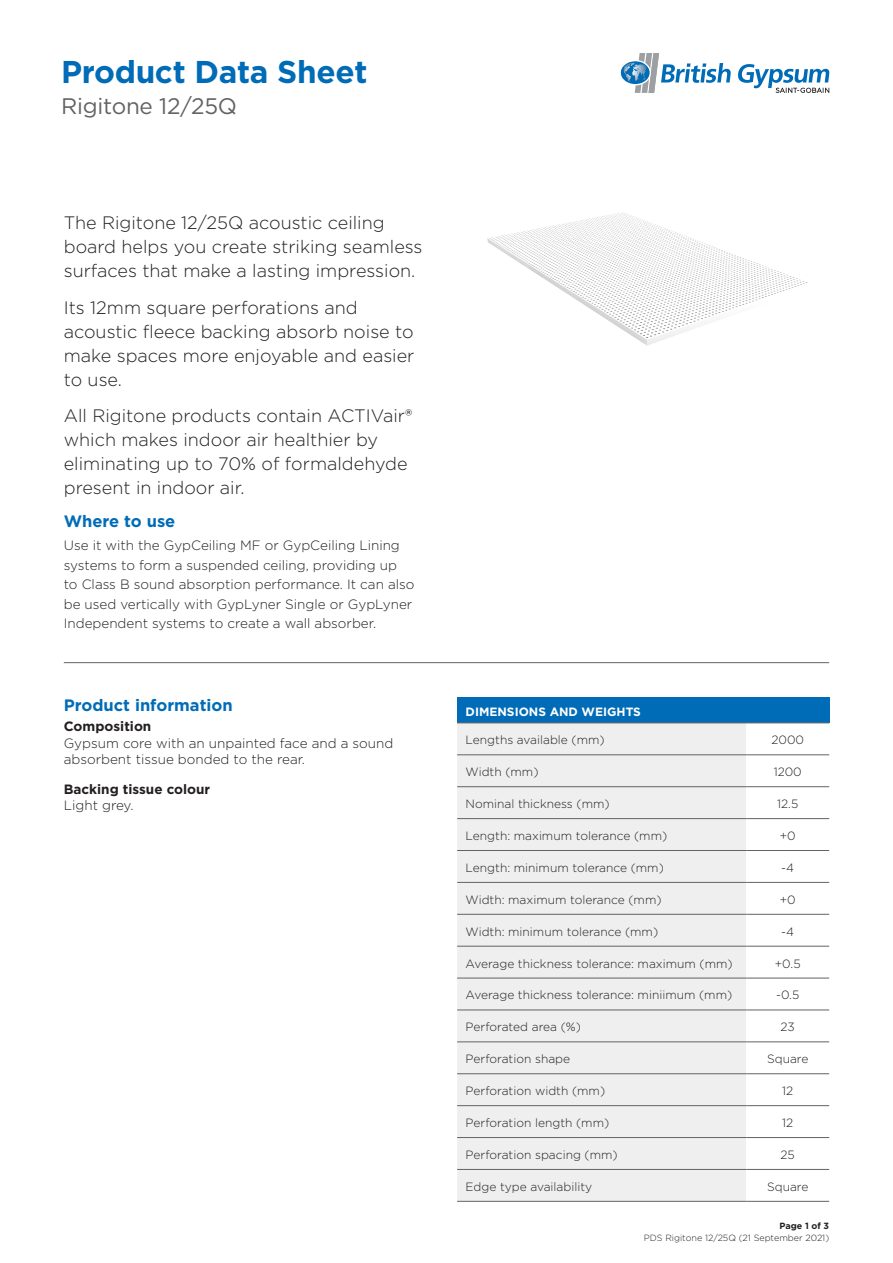
<style>
.page{position:relative;width:893px;height:1263px;background:#fff}
.page>*{position:absolute;margin:0;border:0;box-sizing:border-box;transform-origin:0 0}
.t1{font:700 31.5px "Gotham";letter-spacing:-.01em;color:#006cb7}
.t2{font:22.5px "Gotham";letter-spacing:-.01em;color:#636366}
.t3{font:300 18px/24px "Gotham";color:#231f20}
.t4{font:700 16.5px "Gotham";color:#006cb7}
.t5{font:300 13.5px/19.5px "Gotham";color:#231f20}
.t6{font:700 13.5px/16.5px "Gotham";color:#231f20}
.t7{font:300 12px "Gotham";color:#231f20}
.t8{font:700 12px "Gotham";color:#fff}
.t9{font:300 9px "Gotham";color:#231f20}
.t10{font:700 9px "Gotham";color:#231f20}
.s1{font-weight:400}
.s2{font-weight:300}
</style>
<div class="page">
<svg style="left:738px;top:64px;width:92px;height:29px"></svg>
<svg style="left:621px;top:53px;width:110px;height:40px"></svg>
<hr style="left:64px;top:662px;width:765px;height:1px;background:#636366">
<div style="left:457px;top:697px;width:372px;height:26px;background:#006cb7"></div>
<div style="left:457px;top:723px;width:289px;height:478px;background:#efeff0"></div>
<svg style="left:746px;top:723px;width:83px;height:478px"></svg>
<hr style="left:457px;top:722px;width:289px;height:1px;background:#636366">
<hr style="left:746px;top:722px;width:83px;height:1px;background:#636366">
<hr style="left:457px;top:754px;width:289px;height:1px;background:#636366">
<hr style="left:746px;top:754px;width:83px;height:1px;background:#636366">
<hr style="left:457px;top:786px;width:289px;height:1px;background:#636366">
<hr style="left:746px;top:786px;width:83px;height:1px;background:#636366">
<hr style="left:457px;top:818px;width:289px;height:1px;background:#636366">
<hr style="left:746px;top:818px;width:83px;height:1px;background:#636366">
<hr style="left:457px;top:850px;width:289px;height:1px;background:#636366">
<hr style="left:746px;top:850px;width:83px;height:1px;background:#636366">
<hr style="left:457px;top:882px;width:289px;height:1px;background:#636366">
<hr style="left:457px;top:914px;width:289px;height:1px;background:#636366">
<hr style="left:746px;top:882px;width:83px;height:1px;background:#636366">
<hr style="left:746px;top:914px;width:83px;height:1px;background:#636366">
<hr style="left:457px;top:946px;width:289px;height:1px;background:#636366">
<hr style="left:457px;top:978px;width:289px;height:1px;background:#636366">
<hr style="left:457px;top:1009px;width:289px;height:1px;background:#636366">
<hr style="left:457px;top:1041px;width:289px;height:1px;background:#636366">
<hr style="left:457px;top:1073px;width:289px;height:1px;background:#636366">
<hr style="left:457px;top:1105px;width:289px;height:1px;background:#636366">
<hr style="left:457px;top:1137px;width:289px;height:1px;background:#636366">
<hr style="left:746px;top:946px;width:83px;height:1px;background:#636366">
<hr style="left:746px;top:978px;width:83px;height:1px;background:#636366">
<hr style="left:746px;top:1009px;width:83px;height:1px;background:#636366">
<hr style="left:746px;top:1041px;width:83px;height:1px;background:#636366">
<hr style="left:746px;top:1073px;width:83px;height:1px;background:#636366">
<hr style="left:746px;top:1105px;width:83px;height:1px;background:#636366">
<hr style="left:746px;top:1137px;width:83px;height:1px;background:#636366">
<hr style="left:457px;top:1169px;width:289px;height:1px;background:#636366">
<hr style="left:746px;top:1169px;width:83px;height:1px;background:#636366">
<hr style="left:457px;top:1201px;width:289px;height:1px;background:#636366">
<hr style="left:746px;top:1201px;width:83px;height:1px;background:#636366">
<img style="left:487px;top:212px;width:321px;height:134px">
<h1 class="t1" style="left:61px;top:51px;width:308px">Product Data Sheet</h1>
<h2 class="t2" style="left:61px;top:92px;width:177px">Rigitone 12/25Q</h2>
<p class="t3" style="left:64px;top:210px;width:360px">The Rigitone 12/25Q acoustic ceiling board helps you create striking seamless surfaces that make a lasting impression.</p>
<p class="t3" style="left:64px;top:295px;width:352px">Its 12mm square perforations and acoustic fleece backing absorb noise to make spaces more enjoyable and easier to use.</p>
<p class="t3" style="left:64px;top:403px;width:350px">All Rigitone products contain ACTIVair<span class="s1">® </span>which makes indoor air healthier by eliminating up to 70% of formaldehyde present in indoor air.</p>
<p class="t4" style="left:64px;top:510px;width:113px">Where to use</p>
<p class="t5" style="left:64px;top:535px;width:352px">Use it with the GypCeiling MF or GypCeiling Lining systems to form a suspended ceiling, providing up<br>to Class B sound absorption performance. It can also be used vertically with GypLyner Single or GypLyner Independent systems to create a wall absorber.</p>
<p class="t4" style="left:64px;top:694px;width:170px">Product information</p>
<p class="t6" style="left:64px;top:718px;width:89px">Composition</p>
<p class="t5" style="left:64px;top:734px;width:331px;line-height:16.5px">Gypsum core with an unpainted face and a sound absorbent tissue bonded to the rear.</p>
<p class="t6" style="left:64px;top:780px;width:148px">Backing tissue colour<br><span class="s2">Light grey.</span></p>
<p class="t8" style="left:466px;top:703px;width:177px">DIMENSIONS AND WEIGHTS</p>
<p class="t7" style="left:466px;top:732px;width:141px">Lengths available (mm)</p>
<p class="t7" style="left:771px;top:732px;width:34px">2000</p>
<p class="t7" style="left:466px;top:764px;width:74px">Width (mm)</p>
<p class="t7" style="left:774px;top:764px;width:30px">1200</p>
<p class="t7" style="left:466px;top:796px;width:146px">Nominal thickness (mm)</p>
<p class="t7" style="left:777px;top:796px;width:23px">12.5</p>
<p class="t7" style="left:466px;top:828px;width:203px">Length: maximum tolerance (mm)</p>
<p class="t7" style="left:780px;top:828px;width:17px">+0</p>
<p class="t7" style="left:466px;top:860px;width:200px">Length: minimum tolerance (mm)</p>
<p class="t7" style="left:781px;top:860px;width:14px">-4</p>
<p class="t7" style="left:466px;top:892px;width:197px">Width: maximum tolerance (mm)</p>
<p class="t7" style="left:780px;top:892px;width:17px">+0</p>
<p class="t7" style="left:466px;top:924px;width:194px">Width: minimum tolerance (mm)</p>
<p class="t7" style="left:781px;top:924px;width:14px">-4</p>
<p class="t7" style="left:466px;top:956px;width:269px">Average thickness tolerance: maximum (mm)</p>
<p class="t7" style="left:775px;top:956px;width:27px">+0.5</p>
<p class="t7" style="left:466px;top:987px;width:268px">Average thickness tolerance: miniimum (mm)</p>
<p class="t7" style="left:776px;top:987px;width:25px">-0.5</p>
<p class="t7" style="left:466px;top:1019px;width:117px">Perforated area (%)</p>
<p class="t7" style="left:780px;top:1019px;width:16px">23</p>
<p class="t7" style="left:466px;top:1051px;width:106px">Perforation shape</p>
<p class="t7" style="left:767px;top:1051px;width:43px">Square</p>
<p class="t7" style="left:466px;top:1083px;width:141px">Perforation width (mm)</p>
<p class="t7" style="left:782px;top:1083px;width:13px">12</p>
<p class="t7" style="left:466px;top:1115px;width:145px">Perforation length (mm)</p>
<p class="t7" style="left:782px;top:1115px;width:13px">12</p>
<p class="t7" style="left:466px;top:1147px;width:154px">Perforation spacing (mm)</p>
<p class="t7" style="left:781px;top:1147px;width:16px">25</p>
<p class="t7" style="left:466px;top:1179px;width:128px">Edge type availability</p>
<p class="t7" style="left:767px;top:1179px;width:43px">Square</p>
<p class="t10" style="left:779px;top:1219px;width:51px">Page 1 of 3</p>
<p class="t9" style="left:644px;top:1232px;width:187px">PDS Rigitone 12/25Q (21 September 2021)</p>
</div>
